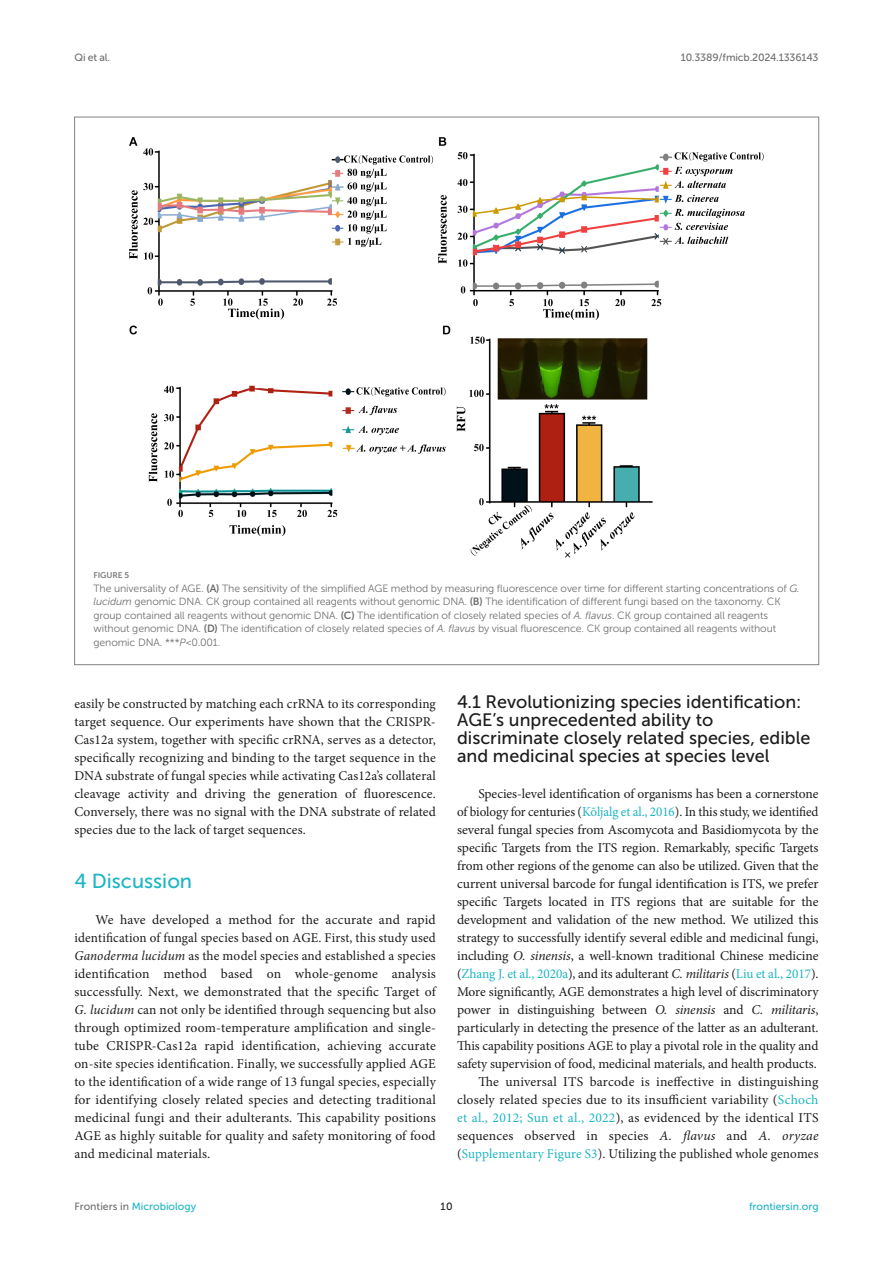
<style>
.page{position:relative;width:893px;height:1263px;background:#fff}
.page>*{position:absolute;margin:0;border:0;box-sizing:border-box;transform-origin:0 0}
.HEAD_1{font:20.25px "Museo Sans 500";color:#1db5c3}
.HEAD_2{font:18px/18px "Museo Sans 500";color:#1b1c1b}
.TEXT_FLUSH{font:13.5px/18px "Minion Pro";letter-spacing:.005em;color:#1b1c1b;text-align:justify}
.TEXT{font:13.5px/18px "Minion Pro";letter-spacing:.015em;color:#1b1c1b;text-align:justify}
.FIG_LEG{font:10.5px/13.5px "Museo Sans 300";letter-spacing:-.01em;color:#706f70}
.t1{font:10.5px "Museo Sans 500";color:#1db5c3}
.t2{font:10.5px "Museo Sans 500";letter-spacing:-.015em;color:#706f70}
.t3{font:10.5px "Museo Sans 500";color:#1b1c1b}
.FIG_HD{font:8.25px "Museo Sans 700";letter-spacing:-.01em;color:#7e7f7f}
.s1{font-family:"Museo Sans 700"}
.s2{font-style:italic}
.s3{color:#1db5c3}
.s4{color:#706f70}
</style>
<div class="page">
<img style="left:129px;top:137px;width:635px;height:421px">
<p class="t2" style="left:74px;top:51px;width:37px">Qi et al.</p>
<p class="t2" style="left:681px;top:51px;width:139px">10.3389/fmicb.2024.1336143</p>
<p class="FIG_HD" style="left:94px;top:571px;width:37px">FIGURE 5</p>
<p class="FIG_LEG" style="left:94px;top:581px;width:708px">The universality of AGE. <span class="s1">(A)</span> The sensitivity of the simplified AGE method by measuring fluorescence over time for different starting concentrations of <span class="s2">G. lucidum</span> genomic DNA. CK group contained all reagents without genomic DNA. <span class="s1">(B)</span> The identification of different fungi based on the taxonomy. CK group contained all reagents without genomic DNA. <span class="s1">(C)</span> The identification of closely related species of <span class="s2">A. flavus</span>. CK group contained all reagents without genomic DNA. <span class="s1">(D)</span> The identification of closely related species of <span class="s2">A. flavus</span> by visual fluorescence. CK group contained all reagents without genomic DNA. ***<span class="s2">P</span>&lt;0.001.</p>
<p class="TEXT_FLUSH" style="left:74px;top:695px;width:363px">easily be constructed by matching each crRNA to its corresponding target sequence. Our experiments have shown that the CRISPR-Cas12a system, together with specific crRNA, serves as a detector, specifically recognizing and binding to the target sequence in the DNA substrate of fungal species while activating Cas12a’s collateral cleavage activity and driving the generation of fluorescence.<br>Conversely, there was no signal with the DNA substrate of related species due to the lack of target sequences.</p>
<p class="HEAD_1" style="left:74px;top:870px;width:119px">4 Discussion</p>
<p class="TEXT_FLUSH" style="left:74px;top:911px;width:363px;text-indent:21px">We have developed a method for the accurate and rapid identification of fungal species based on AGE. First, this study used <span class="s2">Ganoderma lucidum</span> as the model species and established a species identification method based on whole-genome analysis successfully. Next, we demonstrated that the specific Target of <span class="s2">G. lucidum</span> can not only be identified through sequencing but also through optimized room-temperature amplification and single&shy;tube CRISPR-Cas12a rapid identification, achieving accurate on-site species identification. Finally, we successfully applied AGE to the identification of a wide range of 13 fungal species, especially for identifying closely related species and detecting traditional medicinal fungi and their adulterants. This capability positions AGE as highly suitable for quality and safety monitoring of food and medicinal materials.</p>
<p class="HEAD_2" style="left:457px;top:693px;width:355px">4.1 Revolutionizing species identification:<br>AGE’s unprecedented ability to discriminate closely related species, edible and medicinal species at species level</p>
<p class="TEXT_FLUSH" style="left:457px;top:785px;width:363px;text-indent:21px">Species-level identification of organisms has been a cornerstone of biology for centuries (<span class="s3">Kõljalg et al., 2016</span>). In this study, we identified several fungal species from Ascomycota and Basidiomycota by the specific Targets from the ITS region. Remarkably, specific Targets from other regions of the genome can also be utilized. Given that the current universal barcode for fungal identification is ITS, we prefer specific Targets located in ITS regions that are suitable for the development and validation of the new method. We utilized this strategy to successfully identify several edible and medicinal fungi, including <span class="s2">O. sinensis</span>, a well-known traditional Chinese medicine (<span class="s3">Zhang J. et al., 2020a</span>), and its adulterant <span class="s2">C. militaris</span> (<span class="s3">Liu et al., 2017</span>).<br>More significantly, AGE demonstrates a high level of discriminatory power in distinguishing between <span class="s2">O. sinensis</span> and <span class="s2">C. militaris</span>, particularly in detecting the presence of the latter as an adulterant.<br>This capability positions AGE to play a pivotal role in the quality and safety supervision of food, medicinal materials, and health products.</p>
<p class="TEXT" style="left:457px;top:1073px;width:363px;text-indent:21px">The universal ITS barcode is ineffective in distinguishing closely related species due to its insufficient variability (<span class="s3">Schoch et al., 2012; Sun et al., 2022</span>), as evidenced by the identical ITS sequences observed in species <span class="s2">A. flavus</span> and <span class="s2">A. oryzae </span>(<span class="s3">Supplementary Figure S3</span>). Utilizing the published whole genomes</p>
<p class="t1" style="left:74px;top:1200px;width:123px"><span class="s4">Frontiers in</span> Microbiology</p>
<p class="t3" style="left:440px;top:1200px;width:14px">10</p>
<p class="t1" style="left:749px;top:1200px;width:71px">frontiersin.org</p>
</div>
